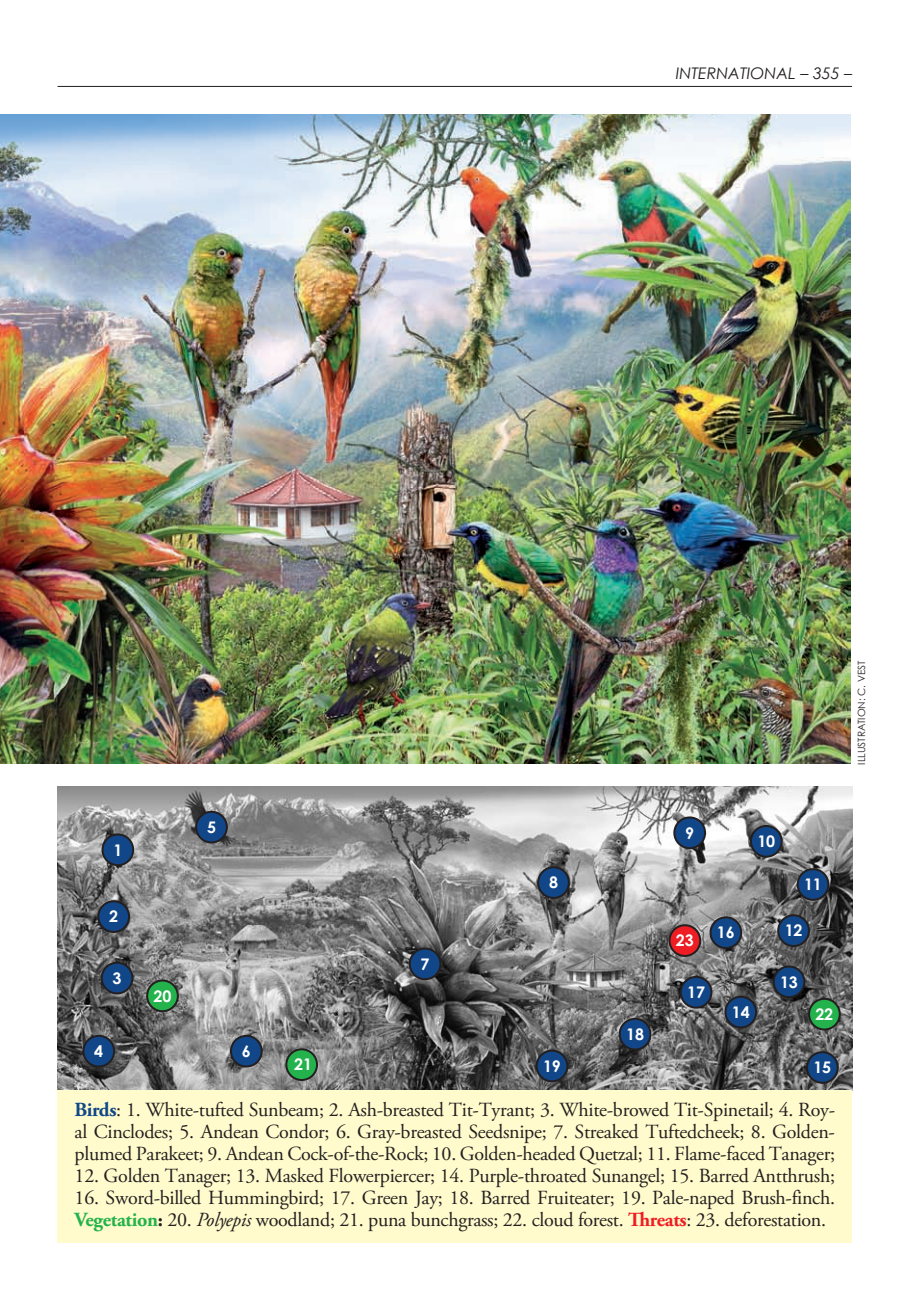
<style>
.page{position:relative;width:909px;height:1304px;background:#fff}
.page>*{position:absolute;margin:0;border:0;box-sizing:border-box;transform-origin:0 0}
.t1{font:20px/22px "Adobe Garamond Pro";letter-spacing:-.015em;color:#231f20;text-align:justify}
.t2{font:700 16px "Century Gothic";letter-spacing:-.01em;color:#fff}
.t3{font:italic 16px "Century Gothic";color:#231f20}
.t4{font:10px "Century Gothic";color:#231f20}
.s1{font-weight:700;color:#114788}
.s2{font-weight:700;color:#23b24b}
.s3{font-weight:700}
.s4{font-style:italic}
.s5{font-weight:700;color:#ee1d23}
</style>
<div class="page">
<hr style="left:58px;top:86px;width:793px;height:1px;background:#231f20">
<img style="left:1px;top:114px;width:849px;height:649px">
<img style="left:58px;top:786px;width:793px;height:304px">
<div style="left:58px;top:1090px;width:793px;height:152px;background:#fffbcc"></div>
<div style="left:669px;top:925px;width:31px;height:30px;background:#ee1d23;border-radius:50%"></div>
<div style="left:668px;top:924px;width:33px;height:32px;border:2px solid #231f20;border-radius:50%"></div>
<div style="left:102px;top:834px;width:31px;height:31px;background:#114788;border-radius:50%"></div>
<div style="left:101px;top:833px;width:33px;height:33px;border:2px solid #231f20;border-radius:50%"></div>
<div style="left:98px;top:901px;width:31px;height:30px;background:#114788;border-radius:50%"></div>
<div style="left:97px;top:900px;width:33px;height:32px;border:2px solid #231f20;border-radius:50%"></div>
<div style="left:102px;top:962px;width:30px;height:31px;background:#114788;border-radius:50%"></div>
<div style="left:101px;top:961px;width:32px;height:33px;border:2px solid #231f20;border-radius:50%"></div>
<div style="left:83px;top:1035px;width:31px;height:31px;background:#114788;border-radius:50%"></div>
<div style="left:82px;top:1034px;width:33px;height:33px;border:2px solid #231f20;border-radius:50%"></div>
<div style="left:196px;top:811px;width:31px;height:31px;background:#114788;border-radius:50%"></div>
<div style="left:195px;top:810px;width:33px;height:33px;border:2px solid #231f20;border-radius:50%"></div>
<div style="left:231px;top:1035px;width:30px;height:31px;background:#114788;border-radius:50%"></div>
<div style="left:230px;top:1034px;width:32px;height:33px;border:2px solid #231f20;border-radius:50%"></div>
<div style="left:409px;top:948px;width:31px;height:31px;background:#114788;border-radius:50%"></div>
<div style="left:408px;top:947px;width:33px;height:33px;border:2px solid #231f20;border-radius:50%"></div>
<div style="left:538px;top:867px;width:30px;height:30px;background:#114788;border-radius:50%"></div>
<div style="left:537px;top:866px;width:32px;height:32px;border:2px solid #231f20;border-radius:50%"></div>
<div style="left:674px;top:817px;width:30px;height:31px;background:#114788;border-radius:50%"></div>
<div style="left:673px;top:816px;width:32px;height:33px;border:2px solid #231f20;border-radius:50%"></div>
<div style="left:750px;top:826px;width:31px;height:30px;background:#114788;border-radius:50%"></div>
<div style="left:749px;top:825px;width:33px;height:32px;border:2px solid #231f20;border-radius:50%"></div>
<div style="left:797px;top:869px;width:31px;height:30px;background:#114788;border-radius:50%"></div>
<div style="left:796px;top:868px;width:33px;height:32px;border:2px solid #231f20;border-radius:50%"></div>
<div style="left:777px;top:915px;width:31px;height:31px;background:#114788;border-radius:50%"></div>
<div style="left:776px;top:914px;width:33px;height:33px;border:2px solid #231f20;border-radius:50%"></div>
<div style="left:773px;top:966px;width:31px;height:31px;background:#114788;border-radius:50%"></div>
<div style="left:772px;top:965px;width:33px;height:33px;border:2px solid #231f20;border-radius:50%"></div>
<div style="left:725px;top:996px;width:30px;height:31px;background:#114788;border-radius:50%"></div>
<div style="left:724px;top:995px;width:32px;height:33px;border:2px solid #231f20;border-radius:50%"></div>
<div style="left:806px;top:1052px;width:31px;height:30px;background:#114788;border-radius:50%"></div>
<div style="left:805px;top:1051px;width:33px;height:32px;border:2px solid #231f20;border-radius:50%"></div>
<div style="left:710px;top:917px;width:30px;height:31px;background:#114788;border-radius:50%"></div>
<div style="left:709px;top:916px;width:32px;height:33px;border:2px solid #231f20;border-radius:50%"></div>
<div style="left:680px;top:976px;width:31px;height:31px;background:#114788;border-radius:50%"></div>
<div style="left:679px;top:975px;width:33px;height:33px;border:2px solid #231f20;border-radius:50%"></div>
<div style="left:619px;top:1018px;width:31px;height:31px;background:#114788;border-radius:50%"></div>
<div style="left:618px;top:1017px;width:33px;height:33px;border:2px solid #231f20;border-radius:50%"></div>
<div style="left:536px;top:1050px;width:31px;height:31px;background:#114788;border-radius:50%"></div>
<div style="left:535px;top:1049px;width:33px;height:33px;border:2px solid #231f20;border-radius:50%"></div>
<div style="left:147px;top:980px;width:31px;height:31px;background:#23b24b;border-radius:50%"></div>
<div style="left:146px;top:979px;width:33px;height:33px;border:2px solid #231f20;border-radius:50%"></div>
<div style="left:808px;top:998px;width:31px;height:31px;background:#23b24b;border-radius:50%"></div>
<div style="left:807px;top:997px;width:33px;height:33px;border:2px solid #231f20;border-radius:50%"></div>
<div style="left:286px;top:1049px;width:31px;height:30px;background:#23b24b;border-radius:50%"></div>
<div style="left:285px;top:1048px;width:33px;height:32px;border:2px solid #231f20;border-radius:50%"></div>
<p class="t3" style="left:675px;top:62px;width:178px">INTERNATIONAL – 355 –</p>
<p class="t2" style="left:113px;top:837px;width:10px">1</p>
<p class="t2" style="left:109px;top:904px;width:10px">2</p>
<p class="t2" style="left:112px;top:965px;width:10px">3</p>
<p class="t2" style="left:94px;top:1038px;width:10px">4</p>
<p class="t2" style="left:153px;top:983px;width:19px">20</p>
<p class="t2" style="left:207px;top:815px;width:10px">5</p>
<p class="t2" style="left:242px;top:1038px;width:10px">6</p>
<p class="t2" style="left:294px;top:1052px;width:19px">21</p>
<p class="t2" style="left:420px;top:951px;width:10px">7</p>
<p class="t2" style="left:548px;top:870px;width:10px">8</p>
<p class="t2" style="left:543px;top:1053px;width:19px">19</p>
<p class="t2" style="left:626px;top:1021px;width:19px">18</p>
<p class="t2" style="left:685px;top:820px;width:10px">9</p>
<p class="t2" style="left:675px;top:928px;width:19px">23</p>
<p class="t2" style="left:687px;top:980px;width:19px">17</p>
<p class="t2" style="left:757px;top:829px;width:19px">10</p>
<p class="t2" style="left:803px;top:872px;width:19px">11</p>
<p class="t2" style="left:716px;top:920px;width:19px">16</p>
<p class="t2" style="left:731px;top:999px;width:19px">14</p>
<p class="t2" style="left:784px;top:918px;width:19px">12</p>
<p class="t2" style="left:779px;top:969px;width:19px">13</p>
<p class="t2" style="left:815px;top:1001px;width:19px">22</p>
<p class="t2" style="left:813px;top:1055px;width:19px">15</p>
<p class="t1" style="left:75px;top:1099px;width:761px"><span class="s1">Birds</span>: 1. White-tufted Sunbeam; 2. Ash-breasted Tit-Tyrant; 3. White-browed Tit-Spinetail; 4. Roy&shy;al Cinclodes; 5. Andean Condor; 6. Gray-breasted Seedsnipe; 7. Streaked Tuftedcheek; 8. Golden&shy;plumed Parakeet; 9. Andean Cock-of-the-Rock; 10. Golden-headed Quetzal; 11. Flame-faced Tanager;</p>
<p class="t1" style="left:75px;top:1165px;width:761px">12. Golden Tanager; 13. Masked Flowerpiercer; 14. Purple-throated Sunangel; 15. Barred Antthrush;</p>
<p class="t1" style="left:75px;top:1187px;width:761px">16. Sword-billed Hummingbird; 17. Green Jay; 18. Barred Fruiteater; 19. Pale-naped Brush-finch.<br><span class="s2">Vegetation</span><span class="s3">:</span> 20. <span class="s4">Polyepis</span> woodland; 21. puna bunchgrass; 22. cloud forest. <span class="s5">Threats</span>: 23. deforestation.</p>
<p class="t4" style="left:854px;top:764px;width:106px;rotate:-90deg">illustration: C. Vest</p>
</div>
